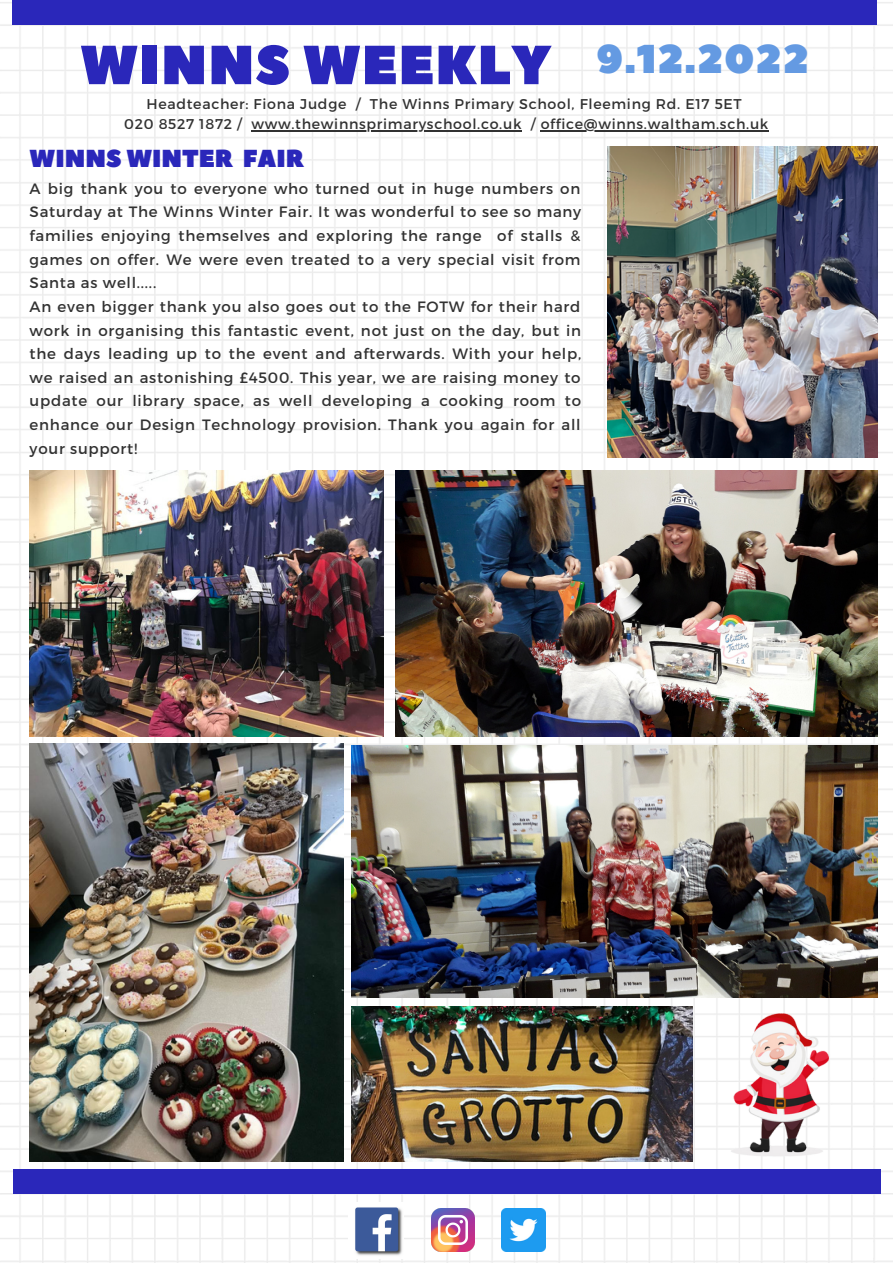
<style>
.page{position:relative;width:893px;height:1264px;background:#fff}
.page>*{position:absolute;margin:0;border:0;box-sizing:border-box;transform-origin:0 0}
.t1{font:54.9px "Peace Sans";letter-spacing:.02em;color:#2a27ba}
.t2{font:24.6px "Peace Sans";color:#2a27ba}
.t3{font:15px/23.5px "Montserrat";letter-spacing:.05em;color:#323232}
.t4{font:14.1px/20.2px "Montserrat";letter-spacing:.05em;color:#323232;text-align:center}
</style>
<div class="page">
<img style="left:0;top:2px;width:892px;height:1260px">
<div style="left:12px;top:0;width:865px;height:25px;background:#2a27ba"></div>
<img style="left:348px;top:1202px;width:55px;height:55px">
<img style="left:431px;top:1208px;width:43px;height:43px">
<img style="left:502px;top:1208px;width:43px;height:43px">
<div style="left:13px;top:1169px;width:867px;height:24px;background:#2a27ba"></div>
<img style="left:607px;top:146px;width:270px;height:311px">
<img style="left:395px;top:471px;width:482px;height:265px">
<img style="left:351px;top:745px;width:526px;height:252px">
<img style="left:30px;top:471px;width:354px;height:265px">
<img style="left:30px;top:743px;width:313px;height:418px">
<img style="left:351px;top:1006px;width:341px;height:155px">
<img style="left:699px;top:1005px;width:156px;height:155px">
<hr style="left:251px;top:130px;width:271px;height:1px;background:#323232">
<hr style="left:540px;top:130px;width:229px;height:1px;background:#323232">
<h1 class="t1" style="left:80px;top:29px;width:730px">WINNS WEEKLY <sup>9.12.2022</sup></h1>
<p class="t4" style="left:124px;top:93px;width:645px">Headteacher: Fiona Judge / The Winns Primary School, Fleeming Rd. E17 5ET<br>020 8527 1872 / www.thewinnsprimaryschool.co.uk / office@winns.waltham.sch.uk</p>
<h2 class="t2" style="left:30px;top:142px;width:275px">WINNS WINTER FAIR</h2>
<p class="t3" style="left:30px;top:176px;width:553px">A big thank you to everyone who turned out in huge numbers on Saturday at The Winns Winter Fair. It was wonderful to see so many families enjoying themselves and exploring the range of stalls &amp; games on offer. We were even treated to a very special visit from Santa as well.....<br>An even bigger thank you also goes out to the FOTW for their hard work in organising this fantastic event, not just on the day, but in the days leading up to the event and afterwards. With your help, we raised an astonishing £4500. This year, we are raising money to update our library space, as well developing a cooking room to enhance our Design Technology provision. Thank you again for all your support!</p>
</div>
